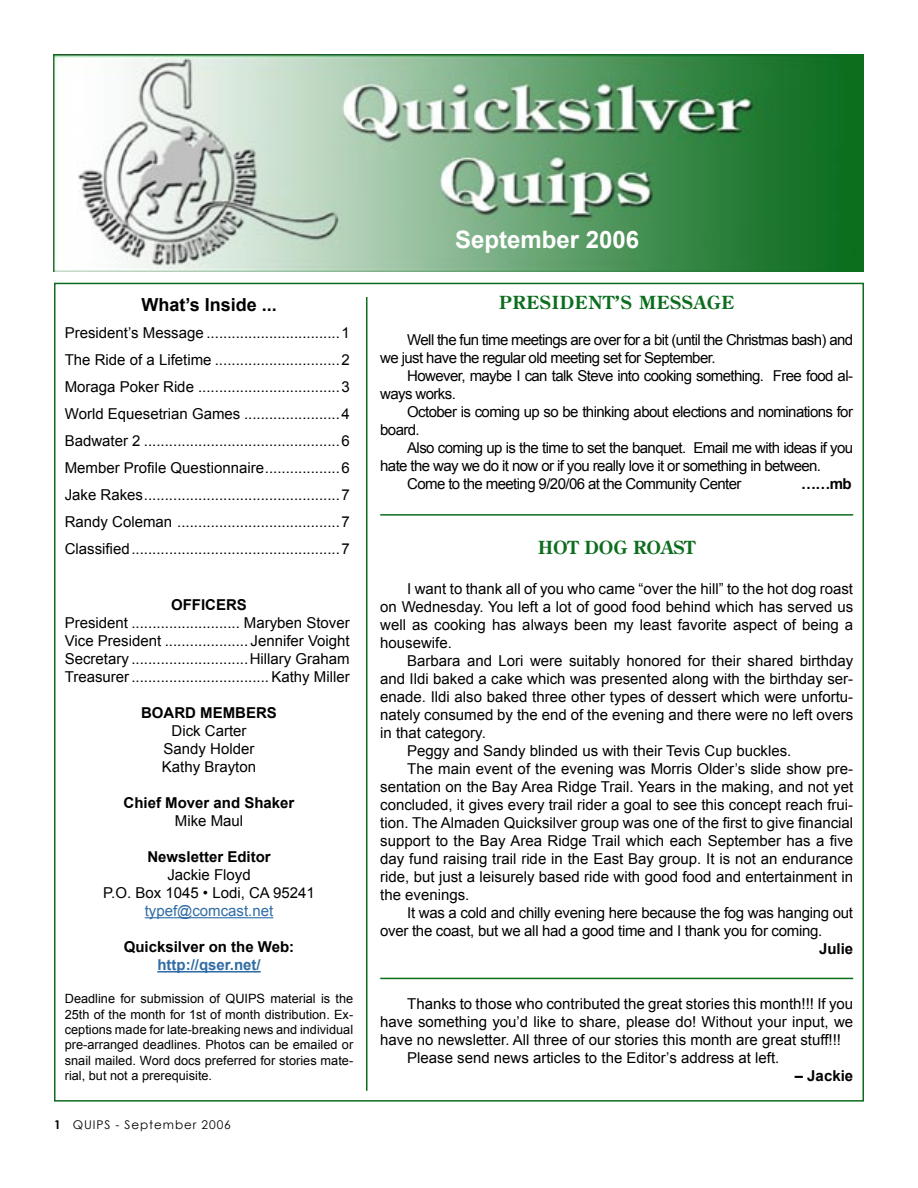
<style>
.page{position:relative;width:918px;height:1188px;background:#fff}
.page>*{position:absolute;margin:0;border:0;box-sizing:border-box;transform-origin:0 0}
.t1{font:700 24px "Arial";color:#fff}
.Headline{font:700 18px "Century Old Style Std";letter-spacing:.04em;color:#0c6d1e}
.t2{font:700 18px "Arial";color:#000}
.Headline-2{font:700 18px "Century Old Style Std";color:#0c6d1e}
.Body_Text{font:15px/18px "Arial";color:#000;text-align:justify}
.Body_Text-2{font:15px/18px "Arial";letter-spacing:-.04em;color:#000}
.Body_Text-3{font:15px/18px "Arial";letter-spacing:-.02em;color:#000}
.Body_Text-4{font:700 15px/18px "Arial";color:#000;text-align:center}
.t3{font:15px "Arial";color:#306ca5}
.Body_Text-5{font:700 15px "Arial";color:#306ca5}
.t4{font:12.75px/15.3px "Arial";color:#000;text-align:justify}
.t5{font:12px "Century Gothic";letter-spacing:.075em;color:#000}
.s1{font-weight:400}
.s2{font-weight:700}
</style>
<div class="page">
<img style="left:53px;top:54px;width:811px;height:217px">
<hr style="left:145px;top:917px;width:128px;height:1px;background:#306ca5">
<hr style="left:157px;top:971px;width:104px;height:2px;background:#306ca5">
<hr style="left:366px;top:297px;width:2px;height:794px;background:#0c6d1e">
<hr style="left:380px;top:514px;width:473px;height:2px;background:#0c6d1e">
<hr style="left:380px;top:978px;width:473px;height:1px;background:#0c6d1e">
<p class="t2" style="left:141px;top:293px;width:137px">What’s Inside ...</p>
<p class="Body_Text" style="left:65px;top:324px;width:286px">President’s Message ................................1</p>
<p class="Body_Text" style="left:65px;top:351px;width:286px">The Ride of a Lifetime ..............................2</p>
<p class="Body_Text" style="left:65px;top:378px;width:286px">Moraga Poker Ride ..................................3</p>
<p class="Body_Text" style="left:65px;top:405px;width:286px">World Equesetrian Games .......................4</p>
<p class="Body_Text" style="left:65px;top:432px;width:286px">Badwater 2 ...............................................6</p>
<p class="Body_Text" style="left:65px;top:459px;width:286px">Member Profile Questionnaire ..................6</p>
<p class="Body_Text" style="left:65px;top:486px;width:286px">Jake Rakes ...............................................7</p>
<p class="Body_Text" style="left:65px;top:513px;width:286px">Randy Coleman .......................................7</p>
<p class="Body_Text" style="left:65px;top:540px;width:286px">Classified ..................................................7</p>
<p class="Body_Text-4" style="left:171px;top:596px;width:77px">OFFICERS</p>
<p class="Body_Text" style="left:65px;top:614px;width:286px">President .......................... Maryben Stover</p>
<p class="Body_Text" style="left:65px;top:632px;width:286px">Vice President .................... Jennifer Voight</p>
<p class="Body_Text" style="left:65px;top:650px;width:286px">Secretary ............................Hillary Graham</p>
<p class="Body_Text" style="left:65px;top:668px;width:286px">Treasurer ................................. Kathy Miller</p>
<p class="Body_Text-4" style="left:141px;top:704px;width:137px">BOARD MEMBERS<br><span class="s1">Dick Carter</span></p>
<p class="Body_Text" style="left:164px;top:740px;width:92px">Sandy Holder</p>
<p class="Body_Text" style="left:162px;top:758px;width:96px">Kathy Brayton</p>
<p class="Body_Text-4" style="left:124px;top:794px;width:172px">Chief Mover and Shaker</p>
<p class="Body_Text" style="left:175px;top:812px;width:70px">Mike Maul</p>
<p class="Body_Text-4" style="left:147px;top:848px;width:125px">Newsletter Editor</p>
<p class="Body_Text" style="left:167px;top:866px;width:85px">Jackie Floyd</p>
<p class="Body_Text" style="left:103px;top:884px;width:213px">P.O. Box 1045 • Lodi, CA 95241</p>
<p class="t3" style="left:145px;top:901px;width:130px">typef@comcast.net</p>
<p class="Body_Text-4" style="left:124px;top:938px;width:172px">Quicksilver on the Web:</p>
<p class="Body_Text-5" style="left:157px;top:955px;width:105px">http://qser.net/</p>
<p class="t4" style="left:65px;top:991px;width:290px">Deadline for submission of QUIPS material is the 25th of the month for 1st of month distribution. Ex&shy;ceptions made for late-breaking news and individual pre-arranged deadlines. Photos can be emailed or snail mailed. Word docs preferred for stories mate&shy;rial, but not a prerequisite.</p>
<p class="t5" style="left:54px;top:1116px;width:178px"><span class="s2">1</span> QUIPS - September 2006</p>
<p class="t1" style="left:455px;top:223px;width:186px">September 2006</p>
<p class="Headline" style="left:499px;top:290px;width:237px">PRESIDENT’S MESSAGE</p>
<p class="Body_Text-2" style="left:380px;top:330px;width:474px;text-indent:27px">Well the fun time meetings are over for a bit (until the Christmas bash) and we just have the regular old meeting set for September.</p>
<p class="Body_Text-2" style="left:380px;top:366px;width:474px;text-indent:27px">However, maybe I can talk Steve into cooking something. Free food al&shy;ways works.</p>
<p class="Body_Text-2" style="left:380px;top:402px;width:474px;text-indent:27px">October is coming up so be thinking about elections and nominations for board.</p>
<p class="Body_Text-2" style="left:380px;top:438px;width:474px;text-indent:27px">Also coming up is the time to set the banquet. Email me with ideas if you hate the way we do it now or if you really love it or something in between.</p>
<p class="Body_Text-2" style="left:407px;top:474px;width:336px">Come to the meeting 9/20/06 at the Community Center</p>
<p class="Body_Text-4" style="left:801px;top:475px;width:52px">……mb</p>
<p class="Headline-2" style="left:538px;top:536px;width:159px">HOT DOG ROAST</p>
<p class="Body_Text" style="left:380px;top:580px;width:474px;text-indent:27px">I want to thank all of you who came “over the hill” to the hot dog roast on Wednesday. You left a lot of good food behind which has served us well as cooking has always been my least favorite aspect of being a housewife.</p>
<p class="Body_Text" style="left:380px;top:652px;width:474px;text-indent:27px">Barbara and Lori were suitably honored for their shared birthday and Ildi baked a cake which was presented along with the birthday ser&shy;enade. Ildi also baked three other types of dessert which were unfortu&shy;nately consumed by the end of the evening and there were no left overs in that category.</p>
<p class="Body_Text" style="left:407px;top:742px;width:386px">Peggy and Sandy blinded us with their Tevis Cup buckles.</p>
<p class="Body_Text" style="left:380px;top:760px;width:474px;text-indent:27px">The main event of the evening was Morris Older’s slide show pre&shy;sentation on the Bay Area Ridge Trail. Years in the making, and not yet concluded, it gives every trail rider a goal to see this concept reach frui&shy;tion. The Almaden Quicksilver group was one of the first to give financial support to the Bay Area Ridge Trail which each September has a five day fund raising trail ride in the East Bay group. It is not an endurance ride, but just a leisurely based ride with good food and entertainment in the evenings.</p>
<p class="Body_Text-3" style="left:380px;top:904px;width:474px;text-indent:27px">It was a cold and chilly evening here because the fog was hanging out over the coast, but we all had a good time and I thank you for coming.</p>
<p class="Body_Text-4" style="left:819px;top:940px;width:36px">Julie</p>
<p class="Body_Text" style="left:380px;top:995px;width:474px;text-indent:27px">Thanks to those who contributed the great stories this month!!! If you have something you’d like to share, please do! Without your input, we have no newsletter. All three of our stories this month are great stuff!!!</p>
<p class="Body_Text" style="left:407px;top:1049px;width:374px">Please send news articles to the Editor’s address at left.</p>
<p class="Body_Text-4" style="left:795px;top:1067px;width:60px">– Jackie</p>
</div>
